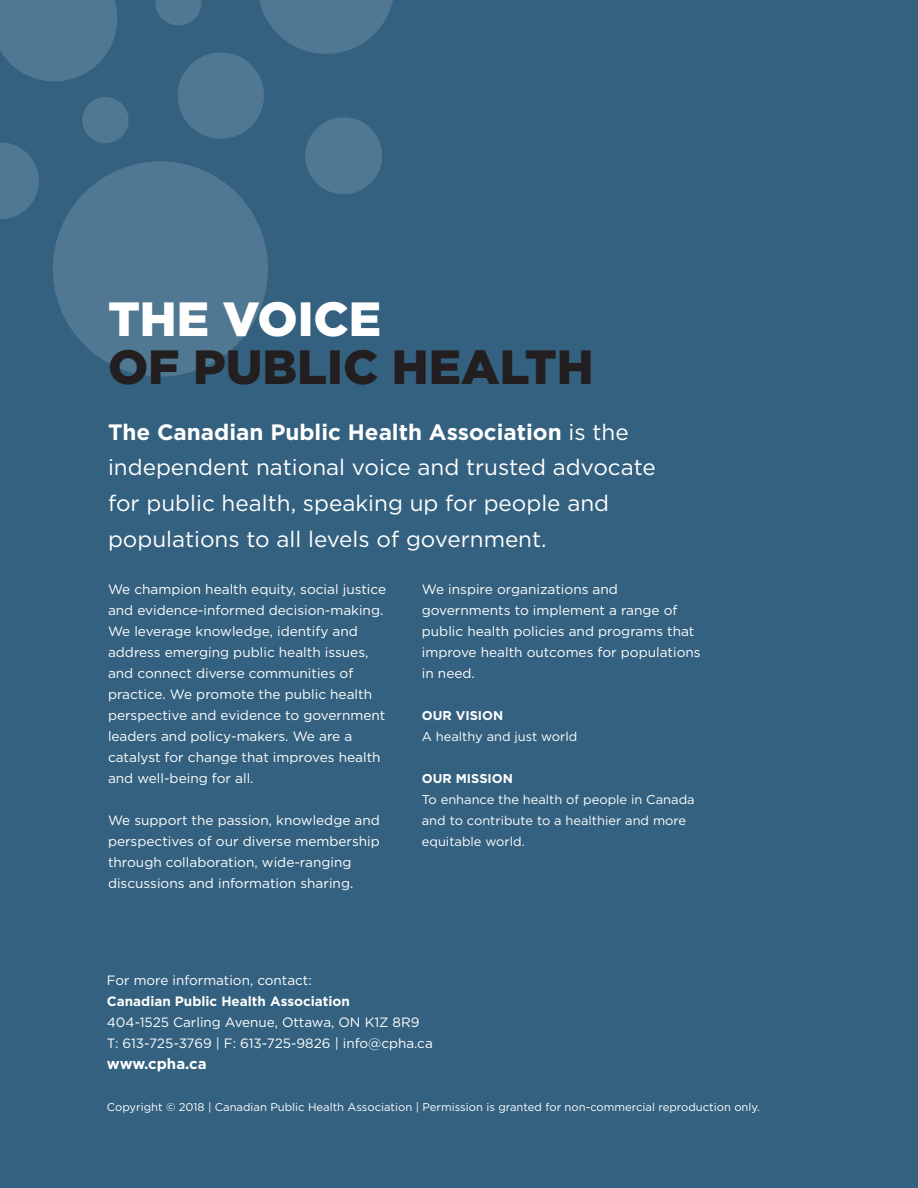
<style>
.page{position:relative;width:918px;height:1188px;background:#33617f}
.page>*{position:absolute;margin:0;border:0;box-sizing:border-box;transform-origin:0 0}
.t1{font:900 48px/48px "Gotham";color:#231f20}
.Body_Regular{font:22.35px/35.7px "Gotham";color:#fff}
.Body_Regular-2{font:700 15px "Gotham";color:#fff}
.Body_Regular-3{font:13.5px/21px "Gotham";color:#fff}
.t2{font:12.75px/21px "Gotham";color:#fff}
.Body_Regular-4{font:11.25px "Gotham";color:#fff}
.s1{color:#fff}
.s2{font-weight:700}
</style>
<div class="page">
<svg style="left:0;top:0;width:117px;height:82px;background:#4c748f"></svg>
<svg style="left:0;top:142px;width:39px;height:77px"></svg>
<svg style="left:53px;top:162px;width:215px;height:215px;fill:#517892"></svg>
<svg style="left:152px;top:0;width:241px;height:196px"></svg>
<svg style="left:82px;top:97px;width:47px;height:46px"></svg>
<p class="t1" style="left:108px;top:294px;width:487px"><span class="s1">THE VOICE<br></span>OF PUBLIC HEALTH</p>
<p class="Body_Regular" style="left:108px;top:413px;width:549px"><span class="s2">The Canadian Public Health Association</span> is the independent national voice and trusted advocate for public health, speaking up for people and populations to all levels of government.</p>
<p class="Body_Regular-3" style="left:108px;top:579px;width:280px">We champion health equity, social justice and evidence-informed decision-making.<br>We leverage knowledge, identify and address emerging public health issues, and connect diverse communities of practice. We promote the public health perspective and evidence to government leaders and policy-makers. We are a catalyst for change that improves health and well-being for all.</p>
<p class="Body_Regular-3" style="left:108px;top:810px;width:273px">We support the passion, knowledge and perspectives of our diverse membership through collaboration, wide-ranging discussions and information sharing.</p>
<p class="Body_Regular-3" style="left:422px;top:579px;width:280px">We inspire organizations and governments to implement a range of public health policies and programs that improve health outcomes for populations in need.</p>
<p class="t2" style="left:422px;top:705px;width:157px"><span class="s2">OUR VISION<br></span>A healthy and just world</p>
<p class="t2" style="left:422px;top:768px;width:274px"><span class="s2">OUR MISSION<br></span>To enhance the health of people in Canada and to contribute to a healthier and more equitable world.</p>
<p class="Body_Regular-3" style="left:107px;top:969px;width:206px">For more information, contact:</p>
<p class="Body_Regular-3" style="left:107px;top:990px;width:327px"><span class="s2">Canadian Public Health Association<br></span>404-1525 Carling Avenue, Ottawa, ON K1Z 8R9<br>T: 613-725-3769 | F: 613-725-9826 | info@cpha.ca</p>
<p class="Body_Regular-2" style="left:107px;top:1054px;width:101px">www.cpha.ca</p>
<p class="Body_Regular-4" style="left:107px;top:1100px;width:655px">Copyright © 2018 | Canadian Public Health Association | Permission is granted for non-commercial reproduction only.</p>
</div>
